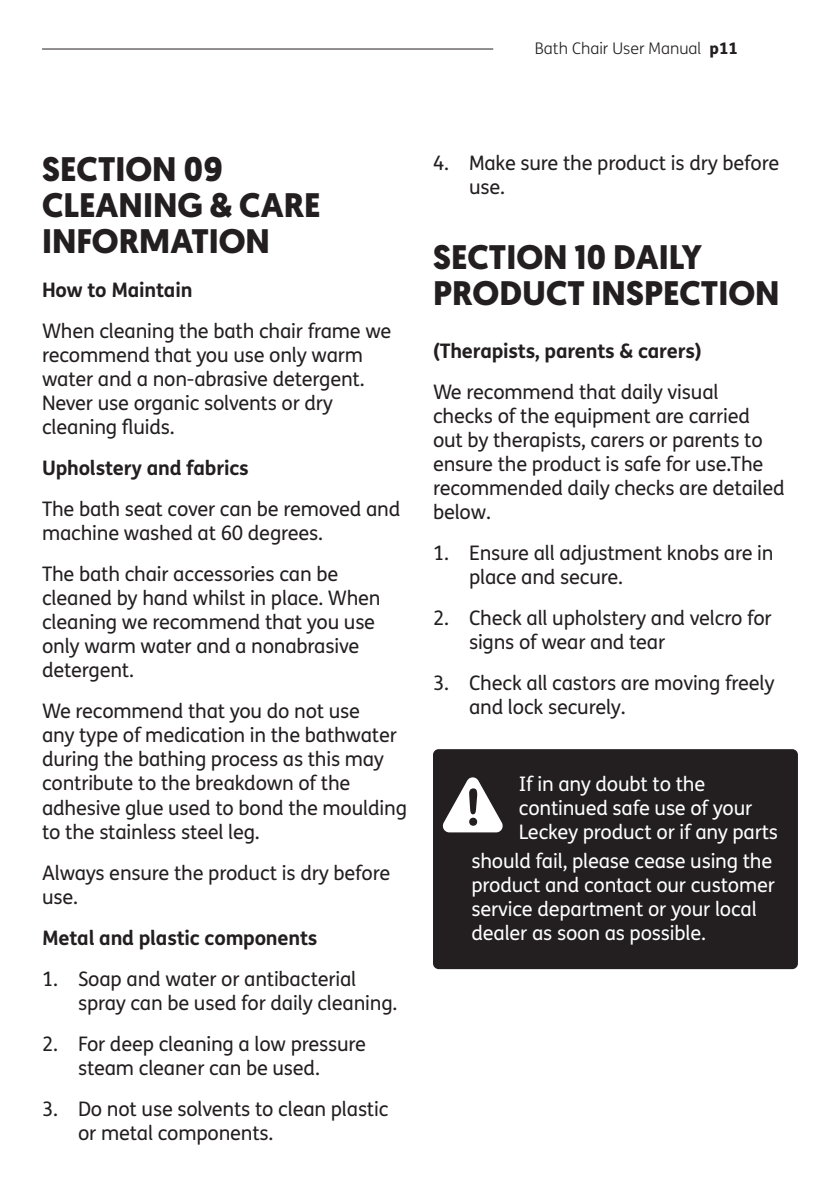
<style>
.page{position:relative;width:840px;height:1191px;background:#fff}
.page>*{position:absolute;margin:0;border:0;box-sizing:border-box;transform-origin:0 0}
.t1{font:700 34px/36px "Geomanist";color:#231f20}
.t2{font:20px/24px "FS Me";letter-spacing:-.01em;color:#231f20}
.t3{font:20px/24px "FS Me";letter-spacing:-.01em;color:#fff}
.t4{font:700 20px "FS Me";letter-spacing:-.01em;color:#231f20}
.t5{font:300 16px "FS Me";color:#231f20}
.s1{font-weight:800}
</style>
<div class="page">
<hr style="left:42px;top:49px;width:451px;height:1px;background:#231f20">
<div style="left:433px;top:749px;width:364px;height:220px;background:#231f20;border-radius:6px"></div>
<svg style="left:442px;top:777px;width:60px;height:55px"></svg>
<p class="t5" style="left:534px;top:37px;width:204px">Bath Chair User Manual <span class="s1">p11</span></p>
<h1 class="t1" style="left:42px;top:151px;width:280px">SECTION 09<br>CLEANING &amp; CARE<br>INFORMATION</h1>
<p class="t4" style="left:42px;top:275px;width:152px">How to Maintain</p>
<p class="t2" style="left:42px;top:319px;width:350px">When cleaning the bath chair frame we recommend that you use only warm water and a non-abrasive detergent.<br>Never use organic solvents or dry cleaning fluids.</p>
<p class="t4" style="left:42px;top:453px;width:208px">Upholstery and fabrics</p>
<p class="t2" style="left:42px;top:497px;width:359px">The bath seat cover can be removed and machine washed at 60 degrees.</p>
<p class="t2" style="left:42px;top:562px;width:340px">The bath chair accessories can be cleaned by hand whilst in place. When cleaning we recommend that you use only warm water and a nonabrasive detergent.</p>
<p class="t2" style="left:42px;top:699px;width:366px">We recommend that you do not use<br>any type of medication in the bathwater during the bathing process as this may contribute to the breakdown of the adhesive glue used to bond the moulding to the stainless steel leg.</p>
<p class="t2" style="left:42px;top:860px;width:349px">Always ensure the product is dry before use.</p>
<p class="t4" style="left:42px;top:922px;width:277px">Metal and plastic components</p>
<p class="t2" style="left:78px;top:966px;width:320px;text-indent:-36px">1. Soap and water or antibacterial spray can be used for daily cleaning.</p>
<p class="t2" style="left:42px;top:1031px;width:325px;text-align:center">2. For deep cleaning a low pressure steam cleaner can be used.</p>
<p class="t2" style="left:78px;top:1096px;width:312px;text-indent:-36px">3. Do not use solvents to clean plastic or metal components.</p>
<p class="t2" style="left:469px;top:151px;width:311px;text-indent:-36px">4. Make sure the product is dry before use.</p>
<h1 class="t1" style="left:433px;top:239px;width:348px">SECTION 10 DAILY<br>PRODUCT INSPECTION</h1>
<p class="t4" style="left:433px;top:335px;width:270px">(Therapists, parents &amp; carers)</p>
<p class="t2" style="left:433px;top:379px;width:353px">We recommend that daily visual<br>checks of the equipment are carried out by therapists, carers or parents to ensure the product is safe for use.The recommended daily checks are detailed below.</p>
<p class="t2" style="left:469px;top:540px;width:306px;text-indent:-36px">1. Ensure all adjustment knobs are in place and secure.</p>
<p class="t2" style="left:469px;top:605px;width:304px;text-indent:-36px">2. Check all upholstery and velcro for signs of wear and tear</p>
<p class="t2" style="left:469px;top:670px;width:307px;text-indent:-36px">3. Check all castors are moving freely and lock securely.</p>
<p class="t3" style="left:518px;top:771px;width:260px">If in any doubt to the continued safe use of your<br>Leckey product or if any parts</p>
<p class="t3" style="left:471px;top:849px;width:305px">should fail, please cease using the product and contact our customer service department or your local dealer as soon as possible.</p>
</div>
